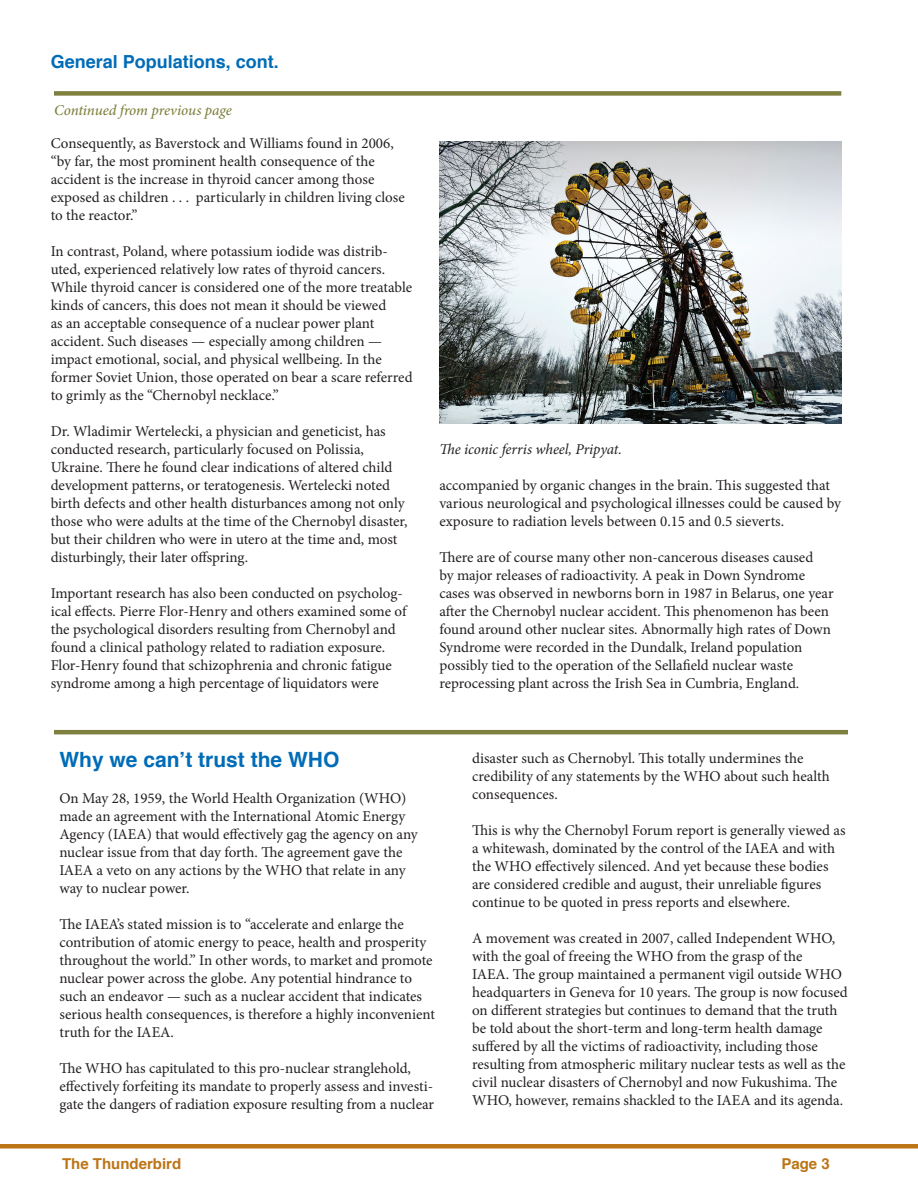
<style>
.page{position:relative;width:918px;height:1188px;background:#fff}
.page>*{position:absolute;margin:0;border:0;box-sizing:border-box;transform-origin:0 0}
.t1{font:700 21px "Helvetica";color:#006cb7}
.t2{font:700 18px "Helvetica";color:#006cb7}
.t3{font:15px/18px "Minion Pro";color:#231f20}
.t4{font:italic 15px "Minion Pro";letter-spacing:-.005em;color:#231f20}
.t5{font:italic 500 15px "Minion Pro";letter-spacing:-.005em;color:#7e813e}
.t6{font:700 15px "Helvetica";color:#bc7415}
</style>
<div class="page">
<div style="left:0;top:1144px;width:918px;height:5px;background:#bc7415"></div>
<div style="left:54px;top:91px;width:787px;height:5px;background:#7e813e"></div>
<hr style="left:54px;top:730px;width:794px;height:4px;background:#7e813e">
<img style="left:439px;top:141px;width:402px;height:283px">
<p class="t2" style="left:51px;top:47px;width:230px">General Populations, cont.</p>
<p class="t5" style="left:54px;top:99px;width:179px">Continued from previous page</p>
<p class="t3" style="left:51px;top:134px;width:356px">Consequently, as Baverstock and Williams found in 2006, “by far, the most prominent health consequence of the accident is the increase in thyroid cancer among those exposed as children . . . particularly in children living close to the reactor.”</p>
<p class="t3" style="left:51px;top:242px;width:364px">In contrast, Poland, where potassium iodide was distrib&shy;uted, experienced relatively low rates of thyroid cancers.<br>While thyroid cancer is considered one of the more treatable kinds of cancers, this does not mean it should be viewed<br>as an acceptable consequence of a nuclear power plant accident. Such diseases — especially among children — impact emotional, social, and physical wellbeing. In the former Soviet Union, those operated on bear a scare referred to grimly as the “Chernobyl necklace.”</p>
<p class="t3" style="left:51px;top:422px;width:358px">Dr. Wladimir Wertelecki, a physician and geneticist, has conducted research, particularly focused on Polissia, Ukraine. There he found clear indications of altered child development patterns, or teratogenesis. Wertelecki noted birth defects and other health disturbances among not only those who were adults at the time of the Chernobyl disaster, but their children who were in utero at the time and, most disturbingly, their later offspring.</p>
<p class="t3" style="left:51px;top:584px;width:357px">Important research has also been conducted on psycholog&shy;ical effects. Pierre Flor-Henry and others examined some of the psychological disorders resulting from Chernobyl and found a clinical pathology related to radiation exposure.<br>Flor-Henry found that schizophrenia and chronic fatigue syndrome among a high percentage of liquidators were</p>
<p class="t4" style="left:439px;top:439px;width:184px">The iconic ferris wheel, Pripyat.</p>
<p class="t3" style="left:439px;top:476px;width:403px">accompanied by organic changes in the brain. This suggested that various neurological and psychological illnesses could be caused by exposure to radiation levels between 0.15 and 0.5 sieverts.</p>
<p class="t3" style="left:439px;top:548px;width:396px">There are of course many other non-cancerous diseases caused<br>by major releases of radioactivity. A peak in Down Syndrome cases was observed in newborns born in 1987 in Belarus, one year after the Chernobyl nuclear accident. This phenomenon has been found around other nuclear sites. Abnormally high rates of Down Syndrome were recorded in the Dundalk, Ireland population possibly tied to the operation of the Sellafield nuclear waste reprocessing plant across the Irish Sea in Cumbria, England.</p>
<h1 class="t1" style="left:59px;top:743px;width:282px">Why we can’t trust the WHO</h1>
<p class="t3" style="left:59px;top:790px;width:360px">On May 28, 1959, the World Health Organization (WHO) made an agreement with the International Atomic Energy Agency (IAEA) that would effectively gag the agency on any nuclear issue from that day forth. The agreement gave the IAEA a veto on any actions by the WHO that relate in any way to nuclear power.</p>
<p class="t3" style="left:59px;top:916px;width:377px">The IAEA’s stated mission is to “accelerate and enlarge the contribution of atomic energy to peace, health and prosperity throughout the world.” In other words, to market and promote nuclear power across the globe. Any potential hindrance to such an endeavor — such as a nuclear accident that indicates serious health consequences, is therefore a highly inconvenient truth for the IAEA.</p>
<p class="t3" style="left:59px;top:1060px;width:376px">The WHO has capitulated to this pro-nuclear stranglehold, effectively forfeiting its mandate to properly assess and investi&shy;gate the dangers of radiation exposure resulting from a nuclear</p>
<p class="t3" style="left:472px;top:749px;width:359px">disaster such as Chernobyl. This totally undermines the credibility of any statements by the WHO about such health consequences.</p>
<p class="t3" style="left:472px;top:821px;width:375px">This is why the Chernobyl Forum report is generally viewed as a whitewash, dominated by the control of the IAEA and with the WHO effectively silenced. And yet because these bodies are considered credible and august, their unreliable figures continue to be quoted in press reports and elsewhere.</p>
<p class="t3" style="left:472px;top:929px;width:377px">A movement was created in 2007, called Independent WHO, with the goal of freeing the WHO from the grasp of the<br>IAEA. The group maintained a permanent vigil outside WHO headquarters in Geneva for 10 years. The group is now focused on different strategies but continues to demand that the truth be told about the short-term and long-term health damage suffered by all the victims of radioactivity, including those resulting from atmospheric military nuclear tests as well as the civil nuclear disasters of Chernobyl and now Fukushima. The WHO, however, remains shackled to the IAEA and its agenda.</p>
<p class="t6" style="left:62px;top:1151px;width:121px">The Thunderbird</p>
<p class="t6" style="left:781px;top:1151px;width:50px">Page 3</p>
</div>
